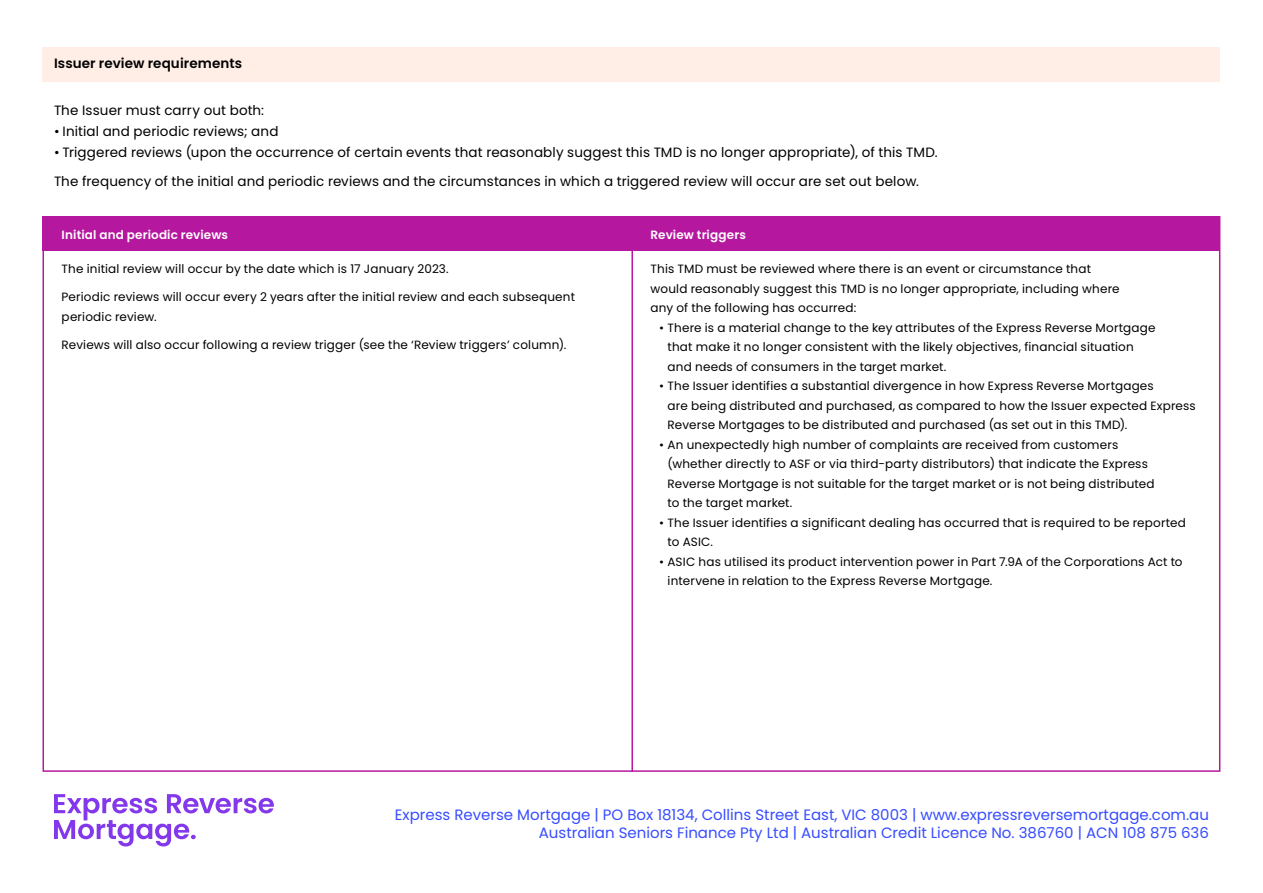
<style>
.page{position:relative;width:1263px;height:893px;background:#fff}
.page>*{position:absolute;margin:0;border:0;box-sizing:border-box;transform-origin:0 0}
.t1{font:15px/18px "Poppins";color:#374cff;text-align:right}
.t2{font:13.5px/29.5px "Poppins";letter-spacing:.01em;color:#000}
.t3{font:600 13.5px "Poppins";letter-spacing:.005em;color:#000}
.t4{font:12px/19.5px "Poppins";letter-spacing:.015em;color:#000}
.t5{font:600 12px "Poppins";letter-spacing:.01em;color:#fff}
</style>
<div class="page">
<div style="left:43px;top:47px;width:1177px;height:34px;background:#ffeee6"></div>
<div style="left:43px;top:216px;width:1177px;height:34px;background:#b5179f"></div>
<svg style="left:54px;top:794px;width:220px;height:52px"></svg>
<hr style="left:631px;top:216px;width:2px;height:556px;background:#b5179f">
<p class="t3" style="left:54px;top:56px;width:190px">Issuer review requirements</p>
<p class="t2" style="left:54px;top:95px;width:212px">The Issuer must carry out both:</p>
<p class="t2" style="left:54px;top:116px;width:226px">• Initial and periodic reviews; and</p>
<p class="t2" style="left:54px;top:137px;width:885px">• Triggered reviews (upon the occurrence of certain events that reasonably suggest this TMD is no longer appropriate), of this TMD.<br>The frequency of the initial and periodic reviews and the circumstances in which a triggered review will occur are set out below.</p>
<p class="t5" style="left:62px;top:228px;width:168px">Initial and periodic reviews</p>
<p class="t5" style="left:651px;top:228px;width:97px">Review triggers</p>
<p class="t4" style="left:651px;top:260px;width:471px">This TMD must be reviewed where there is an event or circumstance that would reasonably suggest this TMD is no longer appropriate, including where any of the following has occurred:</p>
<p class="t4" style="left:668px;top:318px;width:489px;text-indent:-9px">• There is a material change to the key attributes of the Express Reverse Mortgage that make it no longer consistent with the likely objectives, financial situation and needs of consumers in the target market.</p>
<p class="t4" style="left:668px;top:377px;width:530px;text-indent:-9px">• The Issuer identifies a substantial divergence in how Express Reverse Mortgages<br>are being distributed and purchased, as compared to how the Issuer expected Express<br>Reverse Mortgages to be distributed and purchased (as set out in this TMD).</p>
<p class="t4" style="left:668px;top:435px;width:489px;text-indent:-9px">• An unexpectedly high number of complaints are received from customers (whether directly to ASF or via third-party distributors) that indicate the Express Reverse Mortgage is not suitable for the target market or is not being distributed to the target market.</p>
<p class="t4" style="left:668px;top:513px;width:520px;text-indent:-9px">• The Issuer identifies a significant dealing has occurred that is required to be reported to ASIC.</p>
<p class="t4" style="left:668px;top:552px;width:516px;text-indent:-9px">• ASIC has utilised its product intervention power in Part 7.9A of the Corporations Act to intervene in relation to the Express Reverse Mortgage.</p>
<p class="t4" style="left:62px;top:260px;width:389px">The initial review will occur by the date which is 17 January 2023.</p>
<p class="t4" style="left:62px;top:288px;width:515px">Periodic reviews will occur every 2 years after the initial review and each subsequent periodic review.</p>
<p class="t4" style="left:62px;top:335px;width:506px">Reviews will also occur following a review trigger (see the ‘Review triggers’ column).</p>
<p class="t1" style="left:395px;top:805px;width:816px">Express Reverse Mortgage | PO Box 18134, Collins Street East, VIC 8003 | www.expressreversemortgage.com.au<br>Australian Seniors Finance Pty Ltd | Australian Credit Licence No. 386760 | ACN 108 875 636</p>
</div>
